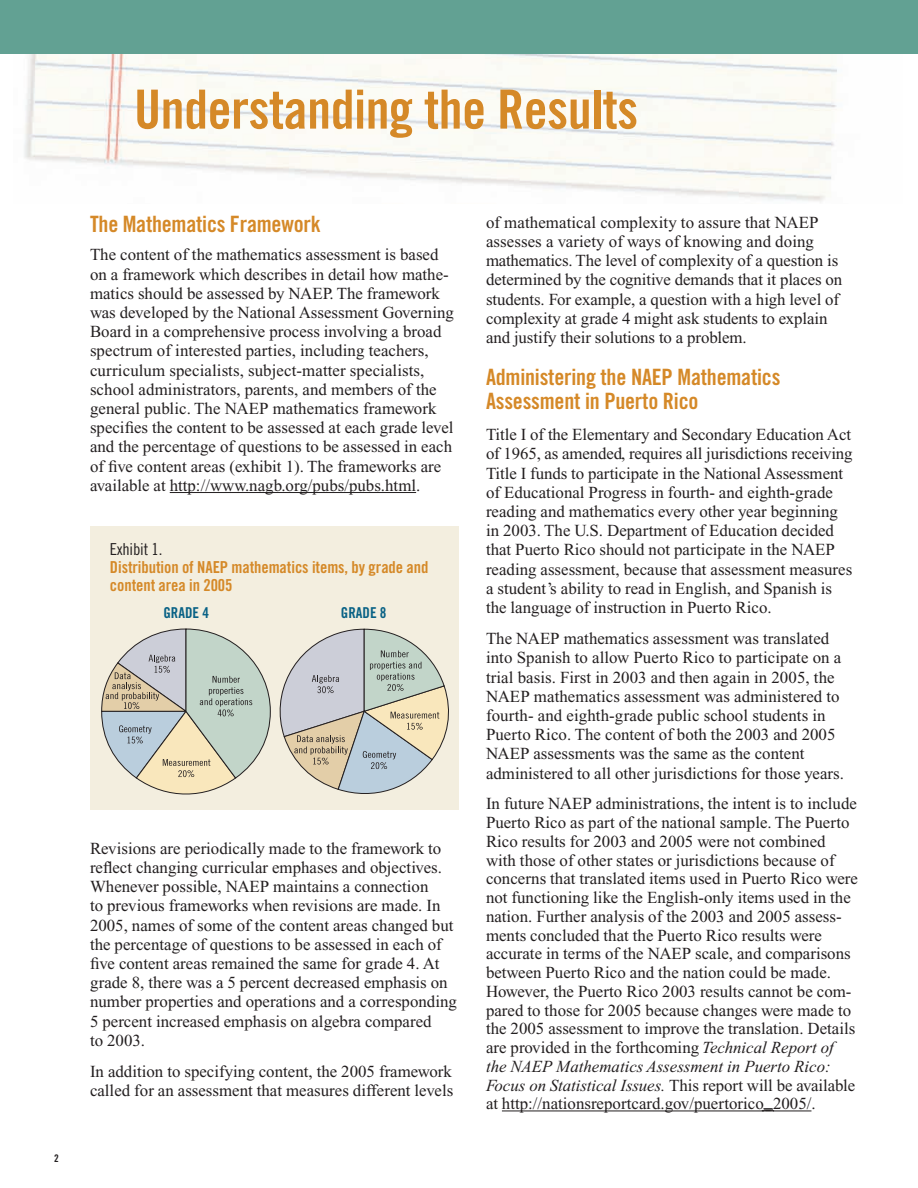
<style>
.page{position:relative;width:918px;height:1188px;background:#fff}
.page>*{position:absolute;margin:0;border:0;box-sizing:border-box;transform-origin:0 0}
.t1{font:54px "Trade Gothic Bold Cond Twenty";letter-spacing:-.01em;color:#d58928}
.t2{font:22.5px/24px "Trade Gothic Bold Cond Twenty";letter-spacing:-.01em;color:#d58928}
.t3{font:16.8px/19.2px "Times New Roman";color:#231f20}
.t4{font:16.5px/18px "Trade Gothic Bold Cond Twenty";letter-spacing:-.005em;color:#d58928}
.t5{font:16.5px "Trade Gothic Cond Eighteen";letter-spacing:-.01em;color:#231f20}
.t6{font:15px "Trade Gothic Bold Cond Twenty";color:#086185}
.t7{font:10.5px "Trade Gothic Bold Cond Twenty";color:#231f20}
.s1{font-style:italic}
</style>
<div class="page">
<div style="left:0;top:0;width:918px;height:54px;background:#62a193"></div>
<img style="left:24px;top:54px;width:813px;height:148px">
<hr style="left:170px;top:492px;width:246px;height:1px;background:#231f20">
<hr style="left:502px;top:1111px;width:262px;height:1px;background:#231f20">
<hr style="left:773px;top:1111px;width:38px;height:1px;background:#231f20">
<div style="left:90px;top:526px;width:369px;height:284px;background:#f3eedf"></div>
<svg style="left:101px;top:629px;width:170px;height:165px"></svg>
<svg style="left:280px;top:629px;width:169px;height:165px"></svg>
<svg style="left:762px;top:1109px;width:12px;height:2px"></svg>
<p class="t7" style="left:54px;top:1154px;width:6px">2</p>
<h1 class="t1" style="left:134px;top:90px;width:506px">Understanding the Results</h1>
<h2 class="t2" style="left:90px;top:214px;width:232px">The Mathematics Framework</h2>
<p class="t3" style="left:90px;top:247px;width:365px">The content of the mathematics assessment is based on a framework which describes in detail how mathe&shy;matics should be assessed by NAEP. The framework was developed by the National Assessment Governing Board in a comprehensive process involving a broad spectrum of interested parties, including teachers, curriculum specialists, subject-matter specialists, school administrators, parents, and members of the general public. The NAEP mathematics framework specifies the content to be assessed at each grade level and the percentage of questions to be assessed in each of five content areas (exhibit 1). The frameworks are available at http://www.nagb.org/pubs/pubs.html.</p>
<p class="t5" style="left:110px;top:543px;width:54px">Exhibit 1.</p>
<p class="t4" style="left:110px;top:560px;width:320px">Distribution of NAEP mathematics items, by grade and content area in 2005</p>
<p class="t6" style="left:163px;top:607px;width:47px">GRADE 4</p>
<p class="t6" style="left:341px;top:607px;width:47px">GRADE 8</p>
<p class="t3" style="left:90px;top:840px;width:368px">Revisions are periodically made to the framework to reflect changing curricular emphases and objectives.<br>Whenever possible, NAEP maintains a connection<br>to previous frameworks when revisions are made. In 2005, names of some of the content areas changed but the percentage of questions to be assessed in each of five content areas remained the same for grade 4. At grade 8, there was a 5 percent decreased emphasis on number properties and operations and a corresponding 5 percent increased emphasis on algebra compared<br>to 2003.</p>
<p class="t3" style="left:90px;top:1063px;width:365px">In addition to specifying content, the 2005 framework called for an assessment that measures different levels</p>
<p class="t3" style="left:486px;top:214px;width:358px">of mathematical complexity to assure that NAEP assesses a variety of ways of knowing and doing mathematics. The level of complexity of a question is determined by the cognitive demands that it places on students. For example, a question with a high level of complexity at grade 4 might ask students to explain and justify their solutions to a problem.</p>
<h2 class="t2" style="left:486px;top:367px;width:296px">Administering the NAEP Mathematics<br>Assessment in Puerto Rico</h2>
<p class="t3" style="left:486px;top:426px;width:368px">Title I of the Elementary and Secondary Education Act of 1965, as amended, requires all jurisdictions receiving Title I funds to participate in the National Assessment of Educational Progress in fourth- and eighth-grade reading and mathematics every other year beginning in 2003. The U.S. Department of Education decided that Puerto Rico should not participate in the NAEP reading assessment, because that assessment measures a student’s ability to read in English, and Spanish is the language of instruction in Puerto Rico.</p>
<p class="t3" style="left:486px;top:631px;width:360px">The NAEP mathematics assessment was translated into Spanish to allow Puerto Rico to participate on a trial basis. First in 2003 and then again in 2005, the NAEP mathematics assessment was administered to fourth- and eighth-grade public school students in Puerto Rico. The content of both the 2003 and 2005<br>NAEP assessments was the same as the content administered to all other jurisdictions for those years.</p>
<p class="t3" style="left:486px;top:796px;width:374px;line-height:18.8px">In future NAEP administrations, the intent is to include Puerto Rico as part of the national sample. The Puerto Rico results for 2003 and 2005 were not combined with those of other states or jurisdictions because of concerns that translated items used in Puerto Rico were not functioning like the English-only items used in the nation. Further analysis of the 2003 and 2005 assess&shy;ments concluded that the Puerto Rico results were accurate in terms of the NAEP scale, and comparisons between Puerto Rico and the nation could be made.<br>However, the Puerto Rico 2003 results cannot be com&shy;pared to those for 2005 because changes were made to the 2005 assessment to improve the translation. Details are provided in the forthcoming <span class="s1">Technical Report of the NAEP Mathematics Assessment in Puerto Rico:<br>Focus on Statistical Issues.</span> This report will be available at http://nationsreportcard.gov/puertorico 2005/.</p>
<p class="t3" style="left:762px;top:1096px;width:13px">__</p>
</div>
